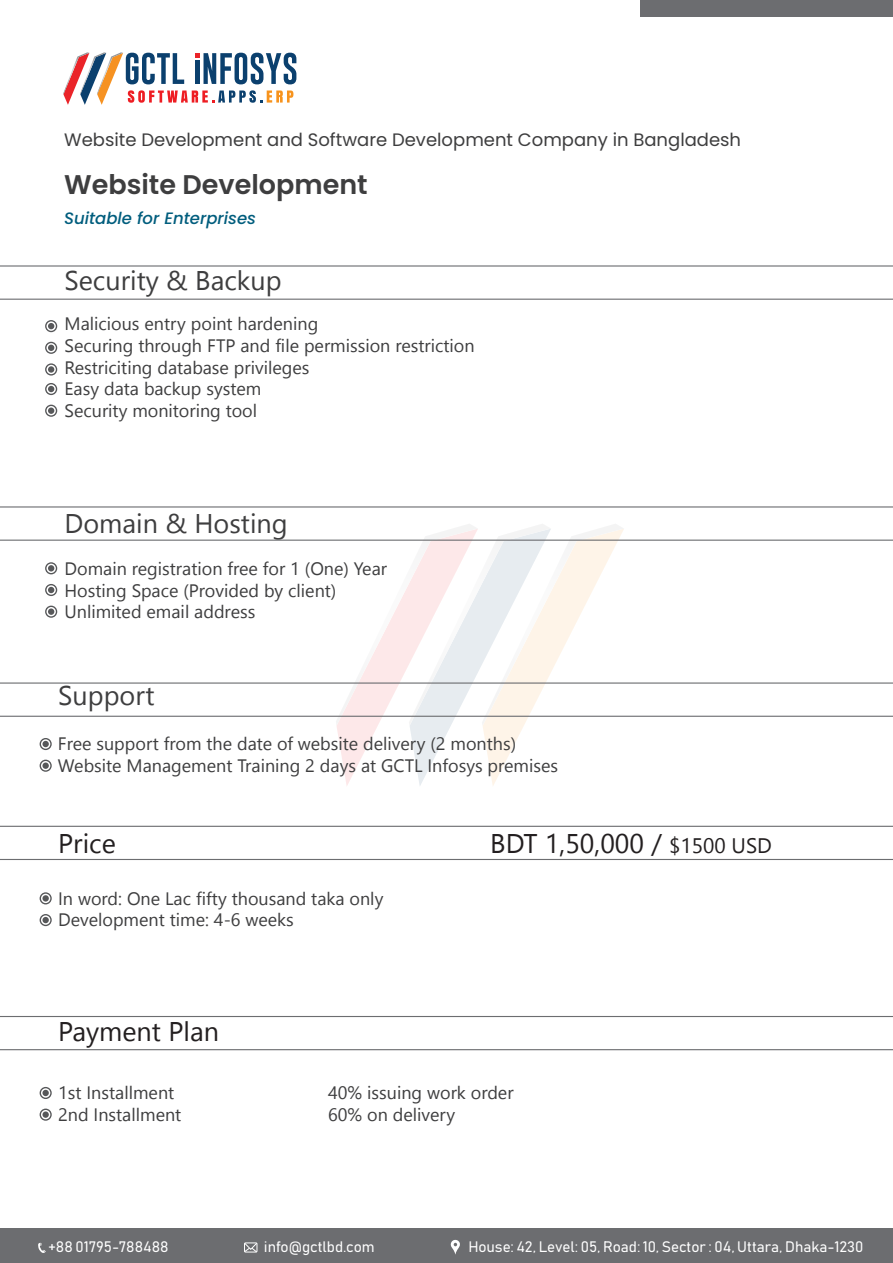
<style>
.page{position:relative;width:893px;height:1263px;background:#fff}
.page>*{position:absolute;margin:0;border:0;box-sizing:border-box;transform-origin:0 0}
.t1{font:600 27px "Poppins";color:#3e3e3f}
.t2{font:27px "Segoe UI Emoji";color:#3e3e3f}
.t3{font:27px "Segoe UI Emoji";color:#231f20}
.t4{font:18px "Segoe UI Emoji";color:#3e3e3f}
.t5{font:18px "Poppins";color:#3e3e3f}
.t6{font:italic 500 16.5px "Poppins";color:#005d7d}
.t7{font:15px "Bahnschrift";color:#fff}
</style>
<div class="page">
<div style="left:641px;top:0;width:252px;height:16px;background:#6c6d70"></div>
<div style="left:0;top:1228px;width:893px;height:35px;background:#6c6d70"></div>
<svg style="left:244px;top:1242px;width:14px;height:11px"></svg>
<svg style="left:38px;top:1243px;width:8px;height:10px"></svg>
<svg style="left:450px;top:1240px;width:10px;height:14px"></svg>
<svg style="left:63px;top:52px;width:233px;height:53px"></svg>
<svg style="left:40px;top:892px;width:12px;height:12px"></svg>
<svg style="left:40px;top:914px;width:12px;height:12px"></svg>
<svg style="left:40px;top:1087px;width:12px;height:12px"></svg>
<svg style="left:40px;top:1108px;width:12px;height:13px"></svg>
<svg style="left:45px;top:320px;width:12px;height:12px"></svg>
<svg style="left:45px;top:342px;width:12px;height:12px"></svg>
<svg style="left:45px;top:363px;width:12px;height:13px"></svg>
<svg style="left:45px;top:383px;width:12px;height:12px"></svg>
<svg style="left:45px;top:405px;width:12px;height:12px"></svg>
<hr style="left:0;top:265px;width:893px;height:2px;background:#6c6d70">
<hr style="left:0;top:299px;width:893px;height:1px;background:#6c6d70">
<hr style="left:0;top:506px;width:893px;height:1px;background:#6c6d70">
<hr style="left:0;top:540px;width:893px;height:1px;background:#6c6d70">
<hr style="left:0;top:682px;width:893px;height:2px;background:#6c6d70">
<hr style="left:0;top:716px;width:893px;height:1px;background:#6c6d70">
<hr style="left:0;top:826px;width:893px;height:1px;background:#6c6d70">
<hr style="left:0;top:859px;width:893px;height:1px;background:#6c6d70">
<hr style="left:0;top:1016px;width:893px;height:1px;background:#6c6d70">
<hr style="left:0;top:1049px;width:893px;height:1px;background:#6c6d70">
<svg style="left:40px;top:524px;width:584px;height:262px"></svg>
<p class="t5" style="left:64px;top:129px;width:678px">Website Development and Software Development Company in Bangladesh</p>
<h1 class="t1" style="left:64px;top:169px;width:305px">Website Development</h1>
<p class="t6" style="left:64px;top:209px;width:193px">Suitable for Enterprises</p>
<p class="t4" style="left:90px;top:313px;width:82px">● □◆▲ ■▼</p>
<p class="t4" style="left:201px;top:313px;width:33px">□■▼</p>
<p class="t4" style="left:92px;top:335px;width:91px">◆■ ▼ □◆</p>
<p class="t4" style="left:350px;top:335px;width:126px">▲▲ □■ ▲▼ ▼ □■</p>
<p class="t4" style="left:181px;top:378px;width:57px">◆ ▲ ▲▼</p>
<p class="t4" style="left:148px;top:399px;width:111px">□■ ▼□ ■ ▼□□●</p>
<h1 class="t2" style="left:194px;top:507px;width:79px">★□▲▼ ■</h1>
<p class="t4" style="left:162px;top:558px;width:62px">▲▼ ▼□■</p>
<p class="t4" style="left:324px;top:558px;width:12px">■</p>
<p class="t4" style="left:65px;top:579px;width:53px">★□▲▼ ■</p>
<p class="t4" style="left:297px;top:579px;width:36px">● ■▼</p>
<p class="t4" style="left:185px;top:601px;width:6px">●</p>
<h1 class="t2" style="left:73px;top:679px;width:84px">◆ □▼</h1>
<p class="t4" style="left:96px;top:733px;width:118px">▲◆ □▼ □ ▼</p>
<p class="t4" style="left:466px;top:733px;width:46px">□■▼ ▲</p>
<p class="t4" style="left:152px;top:754px;width:12px">■</p>
<p class="t4" style="left:432px;top:754px;width:52px">■□▲ ▲</p>
<p class="t4" style="left:141px;top:887px;width:12px">■</p>
<p class="t4" style="left:212px;top:887px;width:107px">▼ ▼ □◆▲ ■ ▼</p>
<p class="t4" style="left:350px;top:887px;width:27px">□■●</p>
<p class="t4" style="left:80px;top:909px;width:34px">❖ ●□</p>
<p class="t4" style="left:149px;top:909px;width:29px">■▼ ▼</p>
<h1 class="t3" style="left:137px;top:1015px;width:84px">■▼ ● ■</h1>
<p class="t4" style="left:68px;top:1081px;width:67px">▲▼ ■▲▼ ●●</p>
<p class="t4" style="left:328px;top:1081px;width:85px">✔ ▲▲◆ ■</p>
<p class="t4" style="left:68px;top:1103px;width:74px">■ ■▲▼ ●●</p>
<p class="t7" style="left:48px;top:1237px;width:122px">+88 01795-788488</p>
<p class="t7" style="left:264px;top:1237px;width:112px">info@gctlbd.com</p>
<p class="t7" style="left:468px;top:1237px;width:396px">House: 42, Level: 05, Road: 10, Sector : 04, Uttara, Dhaka-1230</p>
</div>
